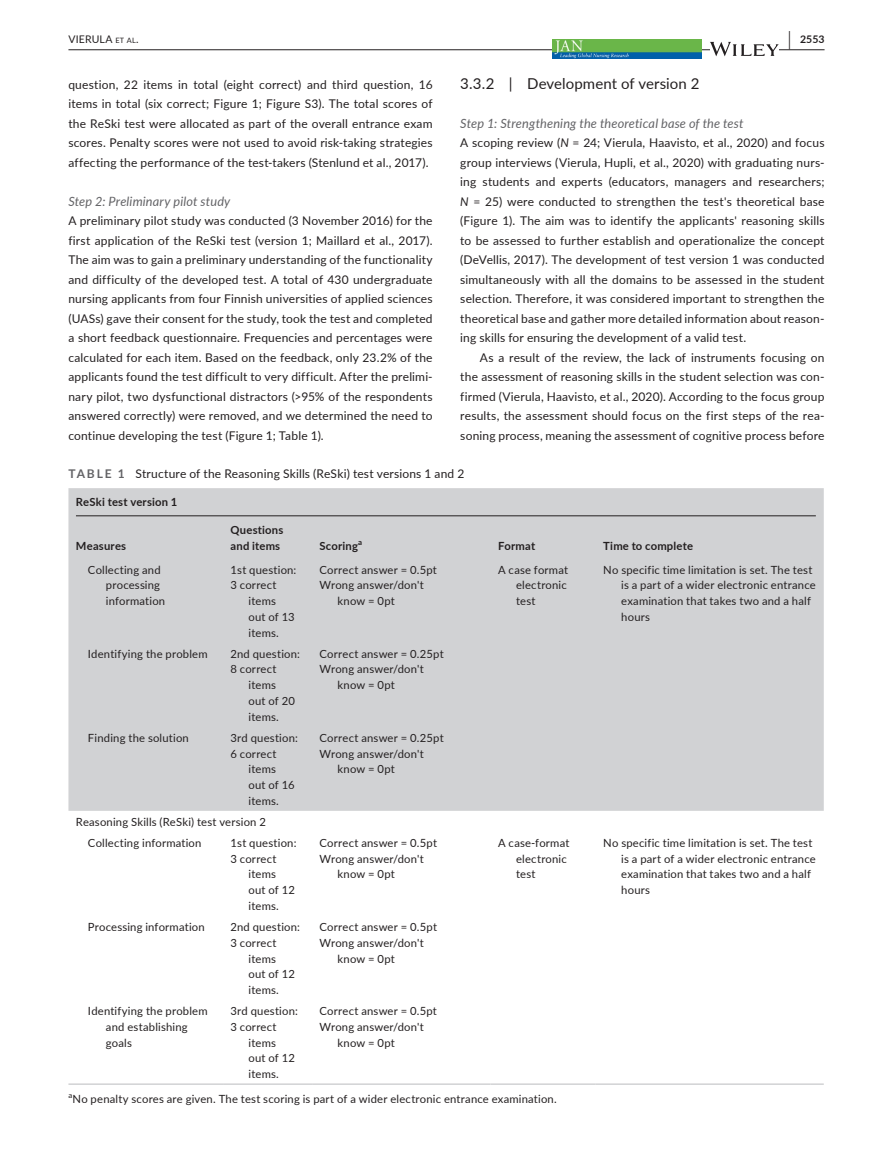
<style>
.page{position:relative;width:893px;height:1174px;background:#fff}
.page>*{position:absolute;margin:0;border:0;box-sizing:border-box;transform-origin:0 0}
.t1{font:15px "Lato";letter-spacing:.005em;color:#231f20}
.t2{font:italic 12.75px "Lato";letter-spacing:.01em;color:#636366}
.t3{font:12px/19.5px "Lato";letter-spacing:.015em;color:#231f20;text-align:justify}
.t4{font:11.25px/15.8px "Lato";letter-spacing:.015em;color:#231f20}
.t5{font:700 11.25px/15.8px "Lato";letter-spacing:.02em;color:#231f20}
.t6{font:10.5px "Lato";letter-spacing:.015em;color:#231f20}
.t7{font:700 10.5px "Lato";color:#231f20}
.t8{font:700 7.8px "Lato";color:#231f20}
.t9{font:7.8px "Lato";color:#231f20}
.s1{font-size:7.35px}
.s2{font-size:19.5px}
.s3{font-style:italic}
.s4{font-weight:700;color:#636366}
</style>
<div class="page">
<hr style="left:68px;top:49px;width:756px;height:1px;background:#231f20">
<img style="left:553px;top:39px;width:148px;height:20px">
<svg style="left:710px;top:42px;width:69px;height:14px"></svg>
<div style="left:68px;top:488px;width:756px;height:323px;background:#d1d2d4"></div>
<hr style="left:68px;top:1083px;width:155px;height:1px;background:#d1d2d4">
<hr style="left:223px;top:1083px;width:89px;height:1px;background:#d1d2d4">
<hr style="left:312px;top:1083px;width:179px;height:1px;background:#d1d2d4">
<hr style="left:491px;top:1083px;width:105px;height:1px;background:#d1d2d4">
<hr style="left:596px;top:1083px;width:228px;height:1px;background:#d1d2d4">
<hr style="left:76px;top:515px;width:740px;height:1px;background:#231f20">
<p class="t6" style="left:68px;top:31px;width:72px">VIERULA <span class="s1">et al</span>.</p>
<p class="t7" style="left:789px;top:31px;width:37px"><span class="s2">|</span> 2553</p>
<p class="t3" style="left:68px;top:74px;width:366px">question, 22 items in total (eight correct) and third question, 16 items in total (six correct; Figure 1; Figure S3). The total scores of the ReSki test were allocated as part of the overall entrance exam scores. Penalty scores were not used to avoid risk-taking strategies affecting the performance of the test-takers (Stenlund et al., 2017).</p>
<p class="t2" style="left:68px;top:192px;width:163px">Step 2: Preliminary pilot study</p>
<p class="t3" style="left:68px;top:210px;width:366px">A preliminary pilot study was conducted (3 November 2016) for the first application of the ReSki test (version 1; Maillard et al., 2017).<br>The aim was to gain a preliminary understanding of the functionality and difficulty of the developed test. A total of 430 undergraduate nursing applicants from four Finnish universities of applied sciences (UASs) gave their consent for the study, took the test and completed a short feedback questionnaire. Frequencies and percentages were calculated for each item. Based on the feedback, only 23.2% of the applicants found the test difficult to very difficult. After the prelimi&shy;nary pilot, two dysfunctional distractors (&gt;95% of the respondents answered correctly) were removed, and we determined the need to continue developing the test (Figure 1; Table 1).</p>
<p class="t1" style="left:460px;top:72px;width:241px">3.3.2 | Development of version 2</p>
<p class="t2" style="left:460px;top:114px;width:285px">Step 1: Strengthening the theoretical base of the test</p>
<p class="t3" style="left:460px;top:132px;width:366px">A scoping review (<span class="s3">N</span> = 24; Vierula, Haavisto, et al., 2020) and focus group interviews (Vierula, Hupli, et al., 2020) with graduating nurs&shy;ing students and experts (educators, managers and researchers; <span class="s3">N</span> = 25) were conducted to strengthen the test's theoretical base (Figure 1). The aim was to identify the applicants' reasoning skills to be assessed to further establish and operationalize the concept (DeVellis, 2017). The development of test version 1 was conducted simultaneously with all the domains to be assessed in the student selection. Therefore, it was considered important to strengthen the theoretical base and gather more detailed information about reason&shy;ing skills for ensuring the development of a valid test.</p>
<p class="t3" style="left:460px;top:347px;width:366px;text-indent:20px">As a result of the review, the lack of instruments focusing on the assessment of reasoning skills in the student selection was con&shy;firmed (Vierula, Haavisto, et al., 2020). According to the focus group results, the assessment should focus on the first steps of the rea&shy;soning process, meaning the assessment of cognitive process before</p>
<p class="t3" style="left:68px;top:464px;width:397px"><span class="s4">TABLE 1</span> Structure of the Reasoning Skills (ReSki) test versions 1 and 2</p>
<p class="t5" style="left:76px;top:494px;width:103px">ReSki test version 1</p>
<p class="t5" style="left:76px;top:537px;width:52px">Measures</p>
<p class="t5" style="left:231px;top:521px;width:54px">Questions and items</p>
<p class="t5" style="left:320px;top:537px;width:40px">Scoring</p>
<p class="t8" style="left:358px;top:536px;width:5px">a</p>
<p class="t5" style="left:498px;top:537px;width:39px">Format</p>
<p class="t5" style="left:603px;top:537px;width:91px">Time to complete</p>
<p class="t4" style="left:106px;top:561px;width:61px;text-indent:-18px">Collecting and processing information</p>
<p class="t4" style="left:231px;top:561px;width:67px">1st question:</p>
<p class="t4" style="left:231px;top:577px;width:48px">3 correct</p>
<p class="t4" style="left:249px;top:592px;width:29px">items</p>
<p class="t4" style="left:249px;top:608px;width:48px">out of 13</p>
<p class="t4" style="left:249px;top:624px;width:32px">items.</p>
<p class="t4" style="left:88px;top:645px;width:121px">Identifying the problem</p>
<p class="t4" style="left:231px;top:645px;width:71px">2nd question:</p>
<p class="t4" style="left:231px;top:661px;width:48px">8 correct</p>
<p class="t4" style="left:249px;top:677px;width:29px">items</p>
<p class="t4" style="left:249px;top:692px;width:48px">out of 20</p>
<p class="t4" style="left:249px;top:708px;width:32px">items.</p>
<p class="t4" style="left:88px;top:729px;width:102px">Finding the solution</p>
<p class="t4" style="left:231px;top:729px;width:69px">3rd question:</p>
<p class="t4" style="left:231px;top:745px;width:48px">6 correct</p>
<p class="t4" style="left:249px;top:761px;width:29px">items</p>
<p class="t4" style="left:249px;top:776px;width:48px">out of 16</p>
<p class="t4" style="left:249px;top:792px;width:32px">items.</p>
<p class="t4" style="left:88px;top:811px;width:179px;line-height:21px;text-indent:-12px">Reasoning Skills (ReSki) test version 2<br>Collecting information</p>
<p class="t4" style="left:231px;top:834px;width:67px">1st question:</p>
<p class="t4" style="left:231px;top:850px;width:48px">3 correct</p>
<p class="t4" style="left:249px;top:866px;width:29px">items</p>
<p class="t4" style="left:249px;top:881px;width:48px">out of 12</p>
<p class="t4" style="left:249px;top:897px;width:32px">items.</p>
<p class="t4" style="left:88px;top:918px;width:118px">Processing information</p>
<p class="t4" style="left:231px;top:918px;width:71px">2nd question:</p>
<p class="t4" style="left:231px;top:934px;width:48px">3 correct</p>
<p class="t4" style="left:249px;top:950px;width:29px">items</p>
<p class="t4" style="left:249px;top:966px;width:48px">out of 12</p>
<p class="t4" style="left:249px;top:981px;width:32px">items.</p>
<p class="t4" style="left:106px;top:1002px;width:103px;text-indent:-18px">Identifying the problem and establishing goals</p>
<p class="t4" style="left:231px;top:1002px;width:69px">3rd question:</p>
<p class="t4" style="left:231px;top:1018px;width:48px">3 correct</p>
<p class="t4" style="left:249px;top:1034px;width:29px">items</p>
<p class="t4" style="left:249px;top:1050px;width:48px">out of 12</p>
<p class="t4" style="left:249px;top:1065px;width:32px">items.</p>
<p class="t4" style="left:320px;top:561px;width:119px">Correct answer = 0.5pt</p>
<p class="t4" style="left:320px;top:577px;width:106px">Wrong answer/don't</p>
<p class="t4" style="left:338px;top:592px;width:59px">know = 0pt</p>
<p class="t4" style="left:320px;top:645px;width:126px">Correct answer = 0.25pt</p>
<p class="t4" style="left:320px;top:661px;width:106px">Wrong answer/don't</p>
<p class="t4" style="left:338px;top:677px;width:59px">know = 0pt</p>
<p class="t4" style="left:320px;top:729px;width:126px">Correct answer = 0.25pt</p>
<p class="t4" style="left:320px;top:745px;width:106px">Wrong answer/don't</p>
<p class="t4" style="left:338px;top:761px;width:59px">know = 0pt</p>
<p class="t4" style="left:320px;top:834px;width:119px">Correct answer = 0.5pt</p>
<p class="t4" style="left:320px;top:850px;width:106px">Wrong answer/don't</p>
<p class="t4" style="left:338px;top:866px;width:59px">know = 0pt</p>
<p class="t4" style="left:320px;top:918px;width:119px">Correct answer = 0.5pt</p>
<p class="t4" style="left:320px;top:934px;width:106px">Wrong answer/don't</p>
<p class="t4" style="left:338px;top:950px;width:59px">know = 0pt</p>
<p class="t4" style="left:320px;top:1002px;width:119px">Correct answer = 0.5pt</p>
<p class="t4" style="left:320px;top:1018px;width:106px">Wrong answer/don't</p>
<p class="t4" style="left:338px;top:1034px;width:59px">know = 0pt</p>
<p class="t4" style="left:516px;top:561px;width:53px;text-align:justify;text-indent:-18px">A case format electronic test</p>
<p class="t4" style="left:621px;top:561px;width:196px;text-indent:-18px">No specific time limitation is set. The test is a part of a wider electronic entrance examination that takes two and a half hours</p>
<p class="t4" style="left:516px;top:834px;width:55px;text-indent:-18px">A case-format electronic test</p>
<p class="t4" style="left:621px;top:834px;width:196px;text-indent:-18px">No specific time limitation is set. The test is a part of a wider electronic entrance examination that takes two and a half hours</p>
<p class="t9" style="left:68px;top:1089px;width:5px">a</p>
<p class="t4" style="left:73px;top:1090px;width:486px">No penalty scores are given. The test scoring is part of a wider electronic entrance examination.</p>
</div>
